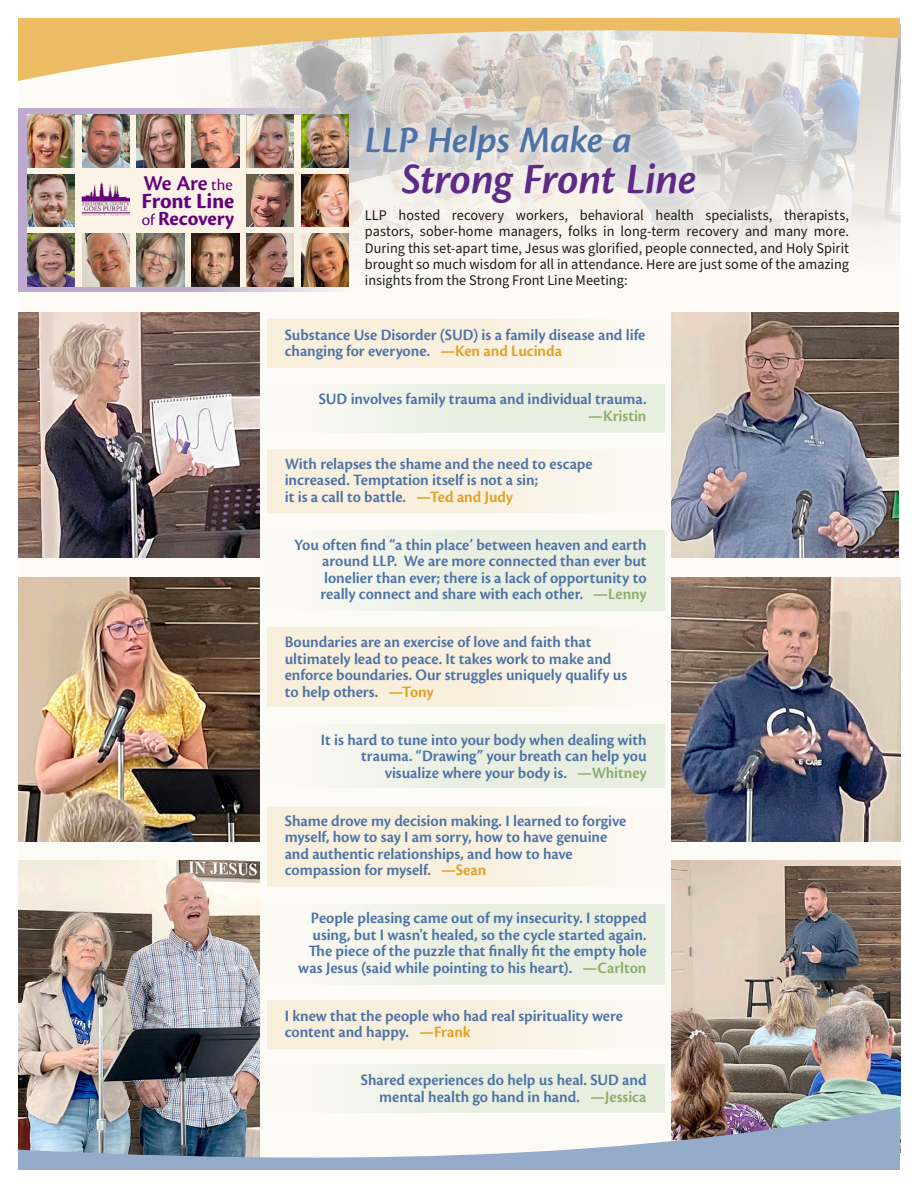
<style>
.page{position:relative;width:918px;height:1188px;background:#fff}
.page>*{position:absolute;margin:0;border:0;box-sizing:border-box;transform-origin:0 0}
.t1{font:italic 600 45px "Cronos Pro";letter-spacing:-.01em;color:#5e2a86}
.t2{font:italic 600 39px "Cronos Pro";letter-spacing:-.01em;color:#4e73a6}
.t3{font:700 22.65px "Cronos Pro";letter-spacing:-.01em;color:#69018a}
.t4{font:600 22.05px "Cronos Pro";color:#69018a}
.t5{font:700 20.85px "Cronos Pro";letter-spacing:-.005em;color:#69018a}
.t6{font:600 16.5px/16.5px "Cronos Pro";letter-spacing:-.005em;color:#4e73a6}
.t7{font:600 16.5px "Cronos Pro";color:#8ead6a}
.t8{font:14.7px/16.2px "Source Sans Pro";letter-spacing:.005em;color:#1a1a1a;text-align:justify}
.s1{font-weight:400;font-size:16.8px}
.s2{color:#e39f21}
.s3{color:#8ead6a}
</style>
<div class="page">
<div style="left:18px;top:18px;width:882px;height:1152px;background:#fdfbf6"></div>
<img style="left:161px;top:81px;width:739px;height:239px">
<div style="left:267px;top:320px;width:404px;height:48px;background:linear-gradient(to right,#f7ecd5,#fbf8f1)"></div>
<div style="left:260px;top:385px;width:404px;height:48px;background:linear-gradient(to right,#f9f9f2,#e2ecdb)"></div>
<div style="left:260px;top:531px;width:404px;height:80px;background:linear-gradient(to right,#f9f9f2,#e2ecdb)"></div>
<div style="left:260px;top:724px;width:404px;height:63px;background:linear-gradient(to right,#f9f9f2,#e2ecdb)"></div>
<div style="left:260px;top:904px;width:404px;height:80px;background:linear-gradient(to right,#f9f9f2,#e2ecdb)"></div>
<div style="left:260px;top:1064px;width:404px;height:48px;background:linear-gradient(to right,#f9f9f2,#e2ecdb)"></div>
<div style="left:267px;top:1000px;width:404px;height:48px;background:linear-gradient(to right,#f7ecd5,#fbf8f1)"></div>
<div style="left:267px;top:450px;width:404px;height:63px;background:linear-gradient(to right,#f7ecd5,#fbf8f1)"></div>
<div style="left:267px;top:627px;width:404px;height:80px;background:linear-gradient(to right,#f7ecd5,#fbf8f1)"></div>
<div style="left:267px;top:807px;width:404px;height:80px;background:linear-gradient(to right,#f7ecd5,#fbf8f1)"></div>
<svg style="left:358px;top:114px;width:349px;height:102px"></svg>
<svg style="left:18px;top:109px;width:340px;height:183px;background:#c8bacf"></svg>
<img style="left:27px;top:114px;width:322px;height:172px">
<svg style="left:18px;top:17px;width:882px;height:64px"></svg>
<img style="left:18px;top:578px;width:242px;height:263px">
<img style="left:671px;top:312px;width:228px;height:246px">
<img style="left:671px;top:578px;width:229px;height:263px">
<img style="left:18px;top:861px;width:242px;height:246px">
<img style="left:18px;top:312px;width:242px;height:246px">
<img style="left:671px;top:861px;width:229px;height:246px">
<img style="left:18px;top:1107px;width:882px;height:63px">
<h3 class="t4" style="left:143px;top:170px;width:91px">We Are <span class="s1">the</span></h3>
<h3 class="t3" style="left:142px;top:188px;width:94px">Front Line</h3>
<p class="t5" style="left:142px;top:206px;width:94px"><span class="s1">of</span> Recovery</p>
<h2 class="t2" style="left:365px;top:118px;width:269px">LLP Helps Make a</h2>
<h1 class="t1" style="left:402px;top:153px;width:297px">Strong Front Line</h1>
<p class="t8" style="left:365px;top:208px;width:486px">LLP hosted recovery workers, behavioral health specialists, therapists, pastors, sober-home managers, folks in long-term recovery and many more.<br>During this set-apart time, Jesus was glorified, people connected, and Holy Spirit brought so much wisdom for all in attendance. Here are just some of the amazing insights from the Strong Front Line Meeting:</p>
<p class="t6" style="left:285px;top:327px;width:362px">Substance Use Disorder (SUD) is a family disease and life changing for everyone. <span class="s2">—Ken and Lucinda</span></p>
<p class="t6" style="left:319px;top:391px;width:329px">SUD involves family trauma and individual trauma.</p>
<p class="t7" style="left:588px;top:406px;width:60px">—Kristin</p>
<p class="t6" style="left:285px;top:456px;width:309px">With relapses the shame and the need to escape increased. Temptation itself is not a sin;<br>it is a call to battle. <span class="s2">—Ted and Judy</span></p>
<p class="t6" style="left:321px;top:537px;width:327px;text-align:justify;text-indent:-27px">You often find “a thin place’ between heaven and earth around LLP. We are more connected than ever but lonelier than ever; there is a lack of opportunity to really connect and share with each other. <span class="s3">—Lenny</span></p>
<p class="t6" style="left:285px;top:634px;width:344px">Boundaries are an exercise of love and faith that ultimately lead to peace. It takes work to make and enforce boundaries. Our struggles uniquely qualify us to help others. <span class="s2">—Tony</span></p>
<p class="t6" style="left:321px;top:732px;width:327px;text-align:right">It is hard to tune into your body when dealing with trauma. “Drawing” your breath can help you visualize where your body is. <span class="s3">—Whitney</span></p>
<p class="t6" style="left:285px;top:813px;width:343px">Shame drove my decision making. I learned to forgive myself, how to say I am sorry, how to have genuine and authentic relationships, and how to have compassion for myself. <span class="s2">—Sean</span></p>
<p class="t6" style="left:298px;top:910px;width:350px;text-align:right">People pleasing came out of my insecurity. I stopped using, but I wasn't healed, so the cycle started again.<br>The piece of the puzzle that finally fit the empty hole was Jesus (said while pointing to his heart). <span class="s3">—Carlton</span></p>
<p class="t6" style="left:285px;top:1008px;width:340px">I knew that the people who had real spirituality were content and happy. <span class="s2">—Frank</span></p>
<p class="t6" style="left:361px;top:1072px;width:287px;text-align:right">Shared experiences do help us heal. SUD and mental health go hand in hand. <span class="s3">—Jessica</span></p>
</div>
